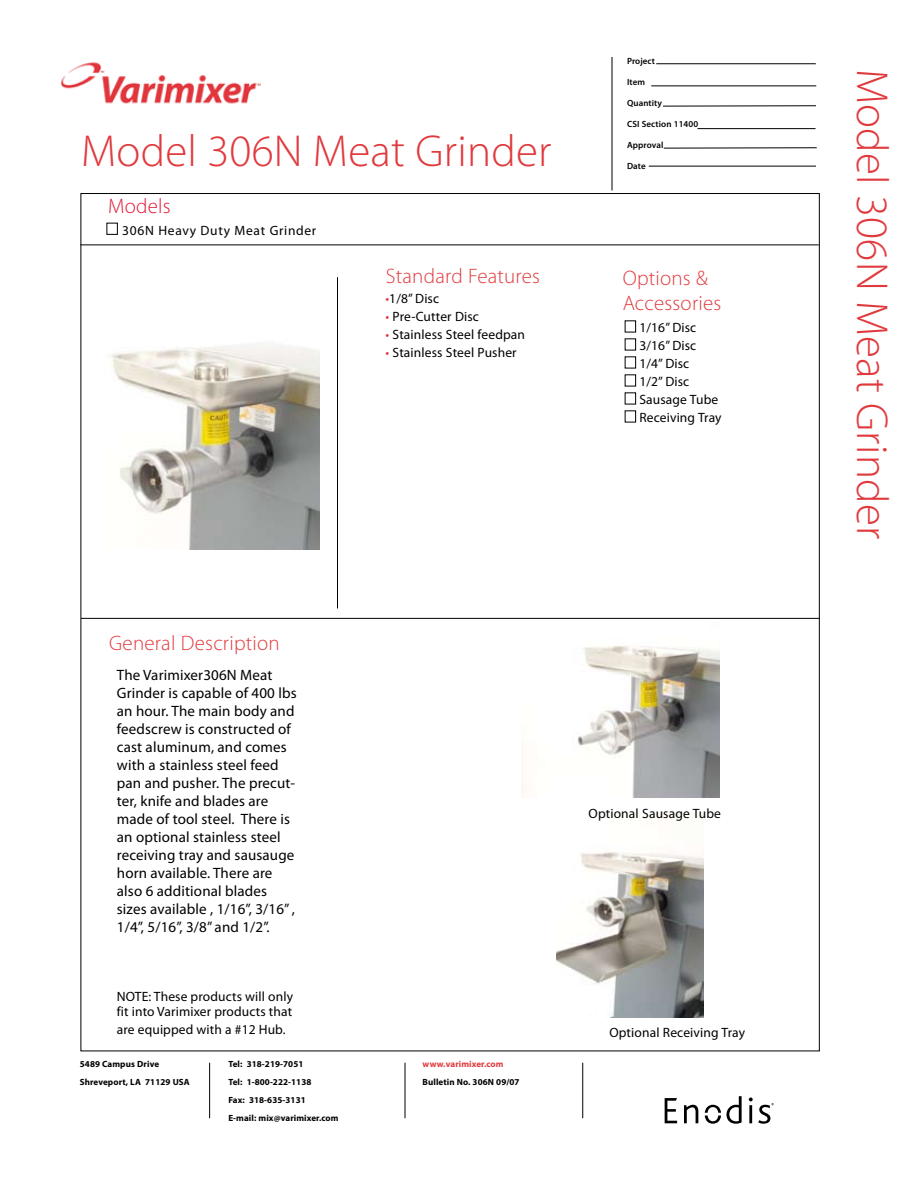
<style>
.page{position:relative;width:918px;height:1188px;background:#fff}
.page>*{position:absolute;margin:0;border:0;box-sizing:border-box;transform-origin:0 0}
.t1{font:300 45px "Myriad Pro";letter-spacing:.005em;color:#e13a3e}
.t2{font:300 21px/25.5px "Myriad Pro";letter-spacing:.01em;color:#e13a3e}
.t3{font:300 21px "Myriad Pro";letter-spacing:.01em;color:#e31937}
.t4{font:15px/18px "Myriad Pro";letter-spacing:.01em;color:#000}
.t5{font:13.5px/18px "Myriad Pro";letter-spacing:.01em;color:#000}
.t6{font:13.5px "Myriad Pro";letter-spacing:.05em;color:#000}
.t7{font:700 9px/18px "Myriad Pro";letter-spacing:.01em;color:#000}
.t8{font:600 9px "Myriad Pro";letter-spacing:.01em;color:#000}
.t9{font:700 9px "Myriad Pro";letter-spacing:.01em;color:#e13a3e}
.s1{color:#e13a3e}
</style>
<div class="page">
<hr style="left:80px;top:244px;width:739px;height:1px;background:#000">
<hr style="left:81px;top:618px;width:738px;height:1px;background:#000">
<hr style="left:337px;top:277px;width:1px;height:331px;background:#000">
<hr style="left:612px;top:57px;width:1px;height:133px;background:#000">
<div style="left:106px;top:223px;width:12px;height:12px;border:1px solid #000"></div>
<svg style="left:665px;top:1098px;width:12px;height:25px"></svg>
<svg style="left:684px;top:1105px;width:14px;height:18px"></svg>
<svg style="left:727px;top:1096px;width:15px;height:28px"></svg>
<svg style="left:705px;top:1105px;width:16px;height:19px"></svg>
<svg style="left:749px;top:1098px;width:25px;height:26px"></svg>
<hr style="left:656px;top:63px;width:160px;height:1px;background:#000">
<hr style="left:651px;top:85px;width:165px;height:1px;background:#000">
<hr style="left:663px;top:105px;width:153px;height:1px;background:#000">
<hr style="left:698px;top:128px;width:118px;height:1px;background:#000">
<hr style="left:664px;top:147px;width:153px;height:1px;background:#000">
<hr style="left:649px;top:166px;width:167px;height:1px;background:#000">
<div style="left:625px;top:320px;width:11px;height:12px;border:1px solid #000"></div>
<div style="left:625px;top:338px;width:11px;height:12px;border:1px solid #000"></div>
<div style="left:625px;top:356px;width:11px;height:12px;border:1px solid #000"></div>
<div style="left:625px;top:374px;width:11px;height:12px;border:1px solid #000"></div>
<div style="left:625px;top:392px;width:11px;height:12px;border:1px solid #000"></div>
<div style="left:625px;top:410px;width:11px;height:12px;border:1px solid #000"></div>
<hr style="left:209px;top:1063px;width:1px;height:55px;background:#000">
<hr style="left:405px;top:1063px;width:1px;height:55px;background:#000">
<hr style="left:582px;top:1063px;width:1px;height:55px;background:#000">
<img style="left:61px;top:62px;width:199px;height:42px">
<img style="left:109px;top:342px;width:211px;height:208px">
<img style="left:557px;top:852px;width:146px;height:165px">
<img style="left:578px;top:646px;width:142px;height:152px">
<h1 class="t1" style="left:81px;top:124px;width:472px">Model 306N Meat Grinder</h1>
<h2 class="t3" style="left:108px;top:193px;width:64px">Models</h2>
<p class="t6" style="left:122px;top:222px;width:196px">306N Heavy Duty Meat Grinder</p>
<h2 class="t2" style="left:386px;top:264px;width:156px">Standard Features</h2>
<p class="t5" style="left:385px;top:290px;width:55px"><span class="s1">•</span>1/8” Disc</p>
<p class="t5" style="left:385px;top:308px;width:95px"><span class="s1">•</span> Pre-Cutter Disc</p>
<p class="t5" style="left:385px;top:326px;width:141px"><span class="s1">•</span> Stainless Steel feedpan</p>
<p class="t5" style="left:385px;top:344px;width:133px"><span class="s1">•</span> Stainless Steel Pusher</p>
<p class="t8" style="left:627px;top:56px;width:30px">Project</p>
<p class="t8" style="left:627px;top:77px;width:20px">Item</p>
<p class="t8" style="left:627px;top:98px;width:36px">Quantity</p>
<p class="t8" style="left:627px;top:119px;width:73px">CSI Section 11400</p>
<p class="t8" style="left:627px;top:140px;width:38px">Approval</p>
<p class="t8" style="left:627px;top:161px;width:20px">Date</p>
<h2 class="t2" style="left:623px;top:265px;width:100px">Options &amp;<br>Accessories</h2>
<p class="t5" style="left:639px;top:319px;width:84px">1/16” Disc<br>3/16” Disc<br>1/4” Disc<br>1/2” Disc<br>Sausage Tube<br>Receiving Tray</p>
<h2 class="t2" style="left:109px;top:630px;width:172px">General Description</h2>
<p class="t4" style="left:117px;top:666px;width:181px">The Varimixer306N Meat<br>Grinder is capable of 400 lbs an hour. The main body and feedscrew is constructed of cast aluminum, and comes with a stainless steel feed pan and pusher. The precut&shy;ter, knife and blades are made of tool steel. There is an optional stainless steel receiving tray and sausauge horn available. There are also 6 additional blades sizes available , 1/16”, 3/16” ,<br>1/4”, 5/16”, 3/8” and 1/2”.</p>
<p class="t5" style="left:589px;top:804px;width:134px">Optional Sausage Tube</p>
<p class="t5" style="left:117px;top:989px;width:178px;line-height:15px">NOTE: These products will only fit into Varimixer products that</p>
<p class="t5" style="left:117px;top:1020px;width:170px">are equipped with a #12 Hub.</p>
<p class="t5" style="left:609px;top:1023px;width:137px">Optional Receiving Tray</p>
<p class="t7" style="left:80px;top:1055px;width:111px">5489 Campus Drive<br>Shreveport, LA 71129 USA</p>
<p class="t7" style="left:228px;top:1055px;width:112px">Tel: 318-219-7051<br>Tel: 1-800-222-1138<br>Fax: 318-635-3131<br>E-mail: mix@varimixer.com</p>
<p class="t9" style="left:423px;top:1058px;width:83px">www.varimixer.com</p>
<p class="t7" style="left:423px;top:1073px;width:98px">Bulletin No. 306N 09/07</p>
<h1 class="t1" style="left:899px;top:69px;width:472px;rotate:90deg">Model 306N Meat Grinder</h1>
</div>
